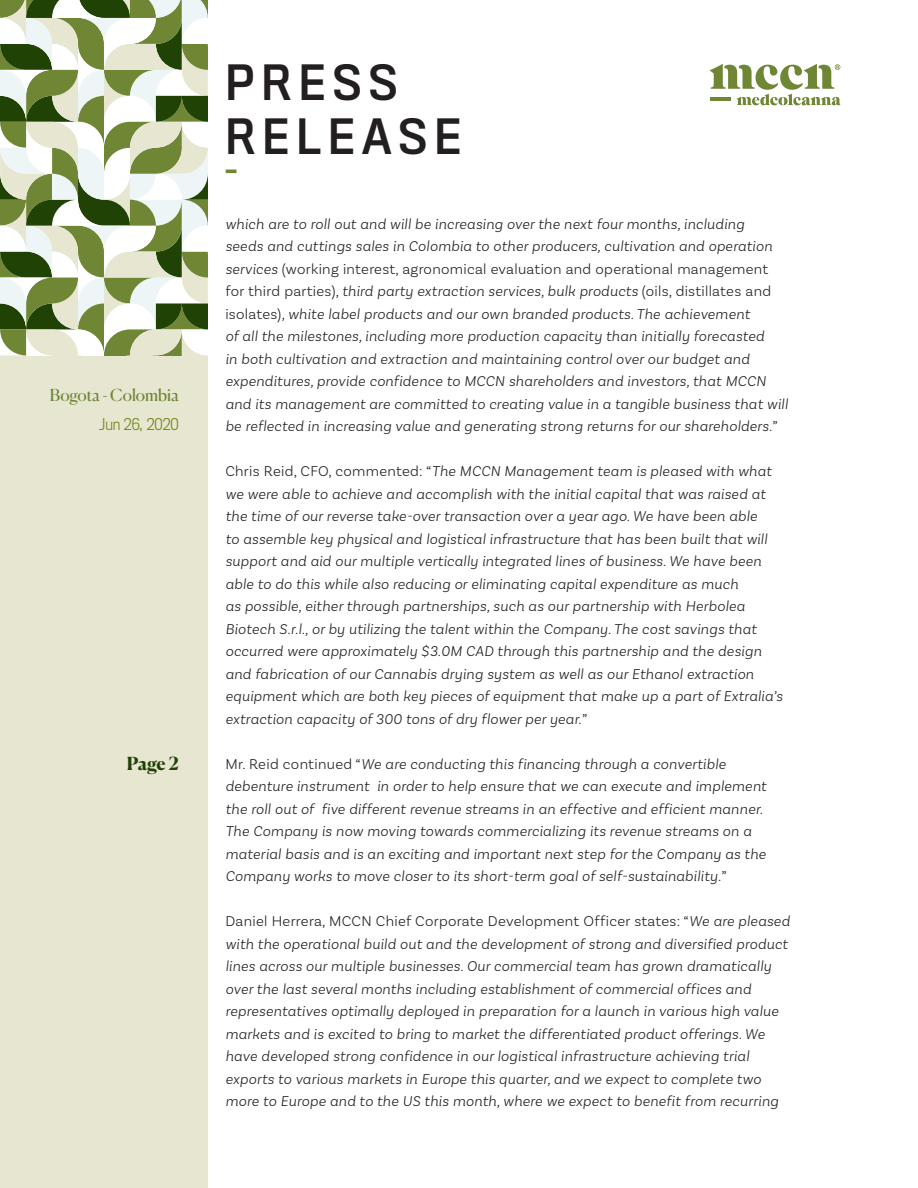
<style>
.page{position:relative;width:918px;height:1188px;background:#fff}
.page>*{position:absolute;margin:0;border:0;box-sizing:border-box;transform-origin:0 0}
.t1{font:45px "Titling Gothic FB Narrow Standard";letter-spacing:.16em;color:#231f20}
.t2{font:28.5px "Titling Gothic FB Narrow Standard";color:#6f8635}
.t3{font:700 18px "Canela";color:#214205}
.t4{font:16.5px "Canela";color:#6f8635}
.t5{font:italic 300 15px/22.5px "Basic Sans";letter-spacing:.02em;color:#231f20}
.t6{font:300 15px "Titling Gothic FB Narrow";color:#77871c}
.s1{font-style:normal}
</style>
<div class="page">
<div style="left:0;top:355px;width:208px;height:833px;background:#e6e6d1"></div>
<svg style="left:709px;top:64px;width:131px;height:41px"></svg>
<svg style="left:0;top:0;width:208px;height:355px"></svg>
<p class="t4" style="left:50px;top:382px;width:130px">Bogota - Colombia</p>
<p class="t6" style="left:99px;top:416px;width:81px">Jun 26, 2020</p>
<p class="t3" style="left:127px;top:749px;width:54px">Page 2</p>
<p class="t1" style="left:225px;top:57px;width:174px">PRESS</p>
<p class="t1" style="left:225px;top:111px;width:237px">RELEASE</p>
<p class="t2" style="left:225px;top:154px;width:13px">-</p>
<p class="t5" style="left:225px;top:212px;width:564px">which are to roll out and will be increasing over the next four months, including<br>seeds and cuttings sales in Colombia to other producers, cultivation and operation services <span class="s1">(working interest, agronomical evaluation and operational management for third parties)</span>, third party extraction services, bulk products <span class="s1">(oils, distillates and isolates)</span>, white label products and our own branded products. The achievement<br>of all the milestones, including more production capacity than initially forecasted<br>in both cultivation and extraction and maintaining control over our budget and expenditures, provide confidence to MCCN shareholders and investors, that MCCN and its management are committed to creating value in a tangible business that will be reflected in increasing value and generating strong returns for our shareholders.<span class="s1">”</span></p>
<p class="t5" style="left:225px;top:460px;width:559px"><span class="s1">Chris Reid, CFO, commented: “</span>The MCCN Management team is pleased with what we were able to achieve and accomplish with the initial capital that was raised at the time of our reverse take-over transaction over a year ago. We have been able<br>to assemble key physical and logistical infrastructure that has been built that will support and aid our multiple vertically integrated lines of business. We have been able to do this while also reducing or eliminating capital expenditure as much<br>as possible, either through partnerships, such as our partnership with Herbolea Biotech S.r.l., or by utilizing the talent within the Company. The cost savings that occurred were approximately $3.0M CAD through this partnership and the design and fabrication of our Cannabis drying system as well as our Ethanol extraction equipment which are both key pieces of equipment that make up a part of Extralia’s extraction capacity of 300 tons of dry flower per year.<span class="s1">”</span></p>
<p class="t5" style="left:225px;top:752px;width:543px"><span class="s1">Mr. Reid continued “</span>We are conducting this financing through a convertible debenture instrument in order to help ensure that we can execute and implement the roll out of five different revenue streams in an effective and efficient manner.<br>The Company is now moving towards commercializing its revenue streams on a material basis and is an exciting and important next step for the Company as the Company works to move closer to its short-term goal of self-sustainability.<span class="s1">”</span></p>
<p class="t5" style="left:225px;top:910px;width:566px"><span class="s1">Daniel Herrera, MCCN Chief Corporate Development Officer states: “</span>We are pleased with the operational build out and the development of strong and diversified product lines across our multiple businesses. Our commercial team has grown dramatically over the last several months including establishment of commercial offices and representatives optimally deployed in preparation for a launch in various high value markets and is excited to bring to market the differentiated product offerings. We have developed strong confidence in our logistical infrastructure achieving trial exports to various markets in Europe this quarter, and we expect to complete two more to Europe and to the US this month, where we expect to benefit from recurring</p>
</div>
